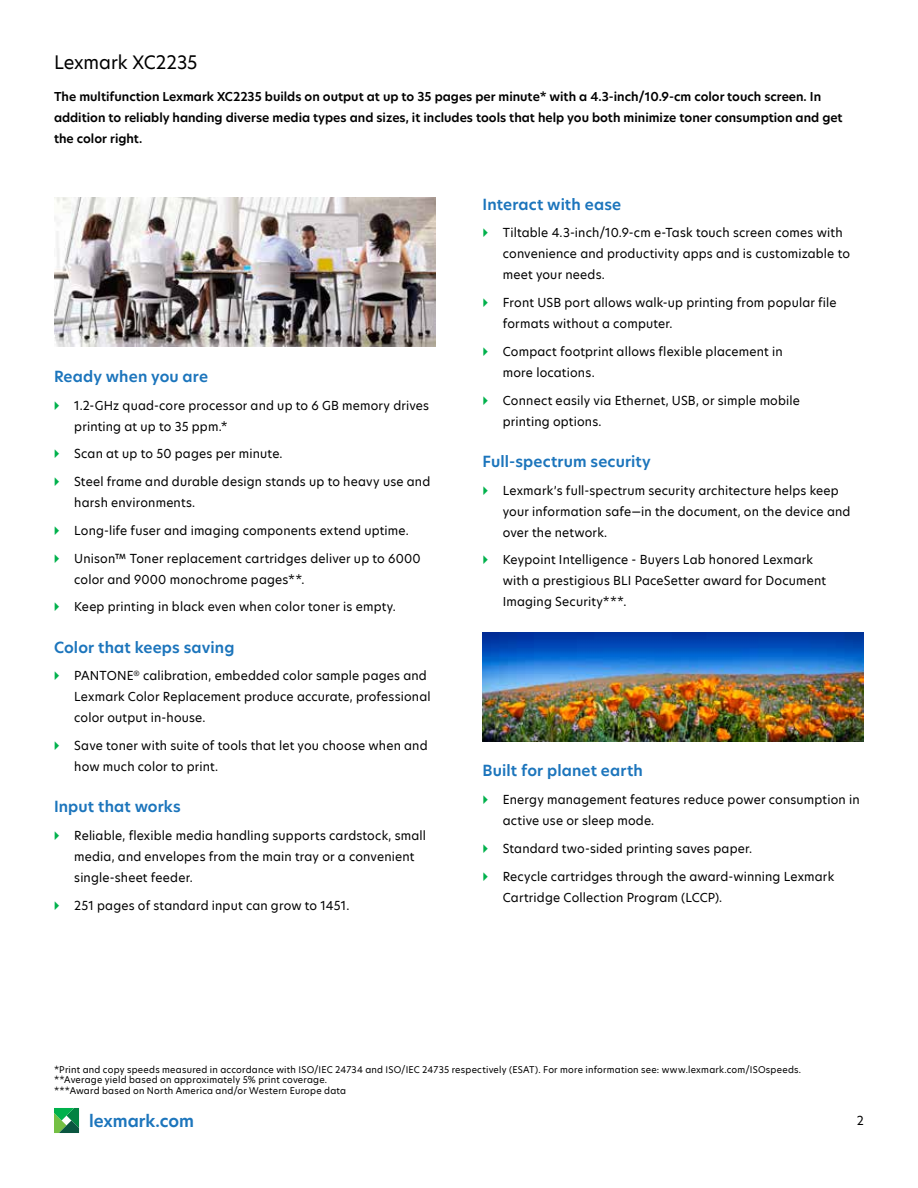
<style>
.page{position:relative;width:918px;height:1188px;background:#fff}
.page>*{position:absolute;margin:0;border:0;box-sizing:border-box;transform-origin:0 0}
.t1{font:18px "TP Hero";letter-spacing:-.005em;color:#000}
.t2{font:600 16.5px "TP Hero";color:#1c75bc}
.t3{font:600 15px "TP Hero";letter-spacing:.01em;color:#1c75bc}
.t4{font:12px/21px "TP Hero";letter-spacing:.015em;color:#000}
.t5{font:600 12px/21px "TP Hero";color:#000}
.t6{font:9px/10.5px "TP Hero";letter-spacing:.025em;color:#000}
</style>
<div class="page">
<svg style="left:54px;top:1108px;width:25px;height:25px"></svg>
<img style="left:54px;top:198px;width:381px;height:149px">
<img style="left:483px;top:633px;width:381px;height:108px">
<h1 class="t1" style="left:54px;top:50px;width:145px">Lexmark XC2235</h1>
<p class="t5" style="left:54px;top:87px;width:790px">The multifunction Lexmark XC2235 builds on output at up to 35 pages per minute* with a 4.3-inch/10.9-cm color touch screen. In addition to reliably handing diverse media types and sizes, it includes tools that help you both minimize toner consumption and get the color right.</p>
<p class="t3" style="left:54px;top:366px;width:156px">Ready when you are</p>
<p class="t4" style="left:74px;top:395px;width:356px">1.2-GHz quad-core processor and up to 6 GB memory drives printing at up to 35 ppm.*</p>
<p class="t4" style="left:74px;top:443px;width:210px">Scan at up to 50 pages per minute.</p>
<p class="t4" style="left:74px;top:471px;width:358px">Steel frame and durable design stands up to heavy use and harsh environments.</p>
<p class="t4" style="left:74px;top:520px;width:336px">Long-life fuser and imaging components extend uptime.</p>
<p class="t4" style="left:74px;top:548px;width:348px">Unison™ Toner replacement cartridges deliver up to 6000 color and 9000 monochrome pages**.</p>
<p class="t4" style="left:74px;top:596px;width:323px">Keep printing in black even when color toner is empty.</p>
<p class="t3" style="left:54px;top:637px;width:182px">Color that keeps saving</p>
<p class="t4" style="left:74px;top:665px;width:358px">PANTONE<sup>®</sup> calibration, embedded color sample pages and<br>Lexmark Color Replacement produce accurate, professional color output in-house.</p>
<p class="t4" style="left:74px;top:735px;width:355px">Save toner with suite of tools that let you choose when and how much color to print.</p>
<p class="t3" style="left:54px;top:797px;width:128px">Input that works</p>
<p class="t4" style="left:74px;top:825px;width:353px">Reliable, flexible media handling supports cardstock, small media, and envelopes from the main tray or a convenient single-sheet feeder.</p>
<p class="t4" style="left:74px;top:895px;width:277px">251 pages of standard input can grow to 1451.</p>
<p class="t3" style="left:483px;top:194px;width:140px">Interact with ease</p>
<p class="t4" style="left:503px;top:222px;width:349px">Tiltable 4.3-inch/10.9-cm e-Task touch screen comes with convenience and productivity apps and is customizable to meet your needs.</p>
<p class="t4" style="left:503px;top:292px;width:335px">Front USB port allows walk-up printing from popular file formats without a computer.</p>
<p class="t4" style="left:503px;top:341px;width:281px">Compact footprint allows flexible placement in more locations.</p>
<p class="t4" style="left:503px;top:390px;width:299px">Connect easily via Ethernet, USB, or simple mobile printing options.</p>
<p class="t3" style="left:483px;top:451px;width:170px">Full-spectrum security</p>
<p class="t4" style="left:503px;top:480px;width:349px">Lexmark’s full-spectrum security architecture helps keep your information safe—in the document, on the device and over the network.</p>
<p class="t4" style="left:503px;top:549px;width:325px">Keypoint Intelligence - Buyers Lab honored Lexmark with a prestigious BLI PaceSetter award for Document<br>Imaging Security***.</p>
<p class="t3" style="left:483px;top:761px;width:162px">Built for planet earth</p>
<p class="t4" style="left:503px;top:789px;width:358px">Energy management features reduce power consumption in active use or sleep mode.</p>
<p class="t4" style="left:503px;top:838px;width:251px">Standard two-sided printing saves paper.</p>
<p class="t4" style="left:503px;top:866px;width:333px">Recycle cartridges through the award-winning Lexmark<br>Cartridge Collection Program (LCCP).</p>
<p class="t6" style="left:54px;top:1064px;width:749px">*Print and copy speeds measured in accordance with ISO/IEC 24734 and ISO/IEC 24735 respectively (ESAT). For more information see: www.lexmark.com/ISOspeeds. **Average yield based on approximately 5% print coverage.<br>***Award based on North America and/or Western Europe data</p>
<h2 class="t2" style="left:89px;top:1110px;width:106px">lexmark.com</h2>
<p class="t4" style="left:857px;top:1110px;width:9px">2</p>
</div>
